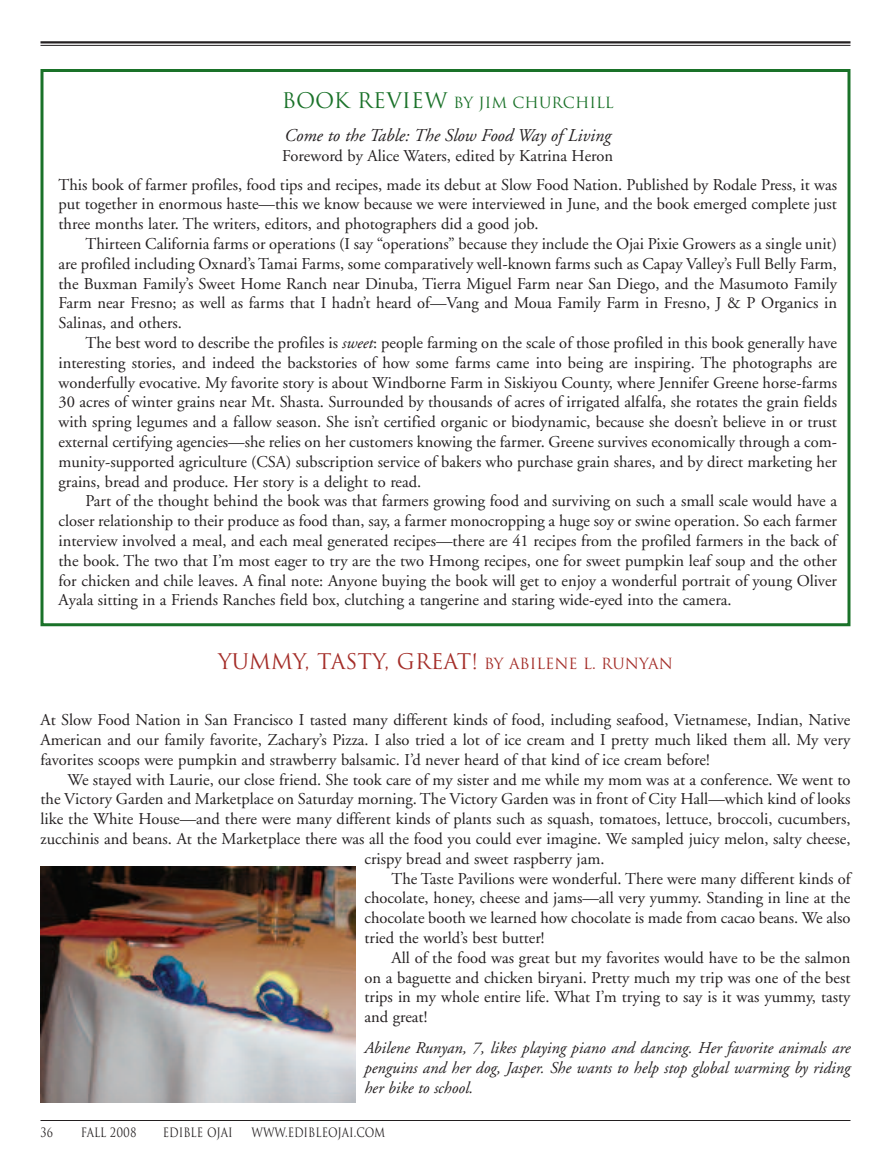
<style>
.page{position:relative;width:891px;height:1161px;background:#fff}
.page>*{position:absolute;margin:0;border:0;box-sizing:border-box;transform-origin:0 0}
.t1{font:21px "Trajan";color:#a42d28}
.t2{font:italic 18px "Adobe Garamond";color:#231f20}
.t3{font:16.5px/19.8px "Adobe Garamond";color:#231f20;text-align:justify}
.t4{font:italic 16.5px/19.8px "Adobe Garamond";color:#231f20;text-align:justify}
.t5{font:15px "Trajan";color:#1a7229}
.t6{font:12.6px "Trajan";color:#231f20;scale:.83 1}
.s1{font-size:21px}
.s2{font-style:italic}
.s3{font-size:15px}
</style>
<div class="page">
<hr style="left:40px;top:41px;width:810px;height:3px;background:#231f20">
<hr style="left:40px;top:45px;width:810px;height:1px;background:#231f20">
<hr style="left:40px;top:1120px;width:810px;height:1px;background:#231f20">
<img style="left:40px;top:867px;width:316px;height:236px">
<div style="left:40px;top:69px;width:810px;height:557px;border:3px solid #1a7229"></div>
<p class="t5" style="left:282px;top:94px;width:334px"><span class="s1">BOOK REVIEW</span> BY JIM CHURCHILL</p>
<p class="t2" style="left:284px;top:128px;width:328px">Come to the Table: The Slow Food Way of Living</p>
<p class="t3" style="left:59px;top:143px;width:780px;line-height:28.3px;text-align:center">Foreword by Alice Waters, edited by Katrina Heron<br>This book of farmer profiles, food tips and recipes, made its debut at Slow Food Nation. Published by Rodale Press, it was</p>
<p class="t3" style="left:59px;top:196px;width:780px">put together in enormous haste—this we know because we were interviewed in June, and the book emerged complete just three months later. The writers, editors, and photographers did a good job.</p>
<p class="t3" style="left:59px;top:235px;width:780px;text-indent:27px">Thirteen California farms or operations (I say “operations” because they include the Ojai Pixie Growers as a single unit) are profiled including Oxnard’s Tamai Farms, some comparatively well-known farms such as Capay Valley’s Full Belly Farm, the Buxman Family’s Sweet Home Ranch near Dinuba, Tierra Miguel Farm near San Diego, and the Masumoto Family Farm near Fresno; as well as farms that I hadn’t heard of—Vang and Moua Family Farm in Fresno, J &amp; P Organics in Salinas, and others.</p>
<p class="t3" style="left:59px;top:334px;width:780px;text-indent:27px">The best word to describe the profiles is <span class="s2">sweet</span>: people farming on the scale of those profiled in this book generally have interesting stories, and indeed the backstories of how some farms came into being are inspiring. The photographs are wonderfully evocative. My favorite story is about Windborne Farm in Siskiyou County, where Jennifer Greene horse-farms 30 acres of winter grains near Mt. Shasta. Surrounded by thousands of acres of irrigated alfalfa, she rotates the grain fields with spring legumes and a fallow season. She isn’t certified organic or biodynamic, because she doesn’t believe in or trust external certifying agencies—she relies on her customers knowing the farmer. Greene survives economically through a com&shy;munity-supported agriculture (CSA) subscription service of bakers who purchase grain shares, and by direct marketing her grains, bread and produce. Her story is a delight to read.</p>
<p class="t3" style="left:59px;top:493px;width:780px;text-indent:27px">Part of the thought behind the book was that farmers growing food and surviving on such a small scale would have a closer relationship to their produce as food than, say, a farmer monocropping a huge soy or swine operation. So each farmer interview involved a meal, and each meal generated recipes—there are 41 recipes from the profiled farmers in the back of the book. The two that I’m most eager to try are the two Hmong recipes, one for sweet pumpkin leaf soup and the other for chicken and chile leaves. A final note: Anyone buying the book will get to enjoy a wonderful portrait of young Oliver Ayala sitting in a Friends Ranches field box, clutching a tangerine and staring wide-eyed into the camera.</p>
<p class="t1" style="left:218px;top:650px;width:456px">YUMMY, TASTY, GREAT! <span class="s3">BY ABILENE L. RUNYAN</span></p>
<p class="t3" style="left:40px;top:711px;width:812px">At Slow Food Nation in San Francisco I tasted many different kinds of food, including seafood, Vietnamese, Indian, Native American and our family favorite, Zachary’s Pizza. I also tried a lot of ice cream and I pretty much liked them all. My very favorites scoops were pumpkin and strawberry balsamic. I’d never heard of that kind of ice cream before!</p>
<p class="t3" style="left:68px;top:771px;width:785px">We stayed with Laurie, our close friend. She took care of my sister and me while my mom was at a conference. We went to</p>
<p class="t3" style="left:41px;top:791px;width:811px">the Victory Garden and Marketplace on Saturday morning. The Victory Garden was in front of City Hall—which kind of looks</p>
<p class="t3" style="left:40px;top:810px;width:812px">like the White House—and there were many different kinds of plants such as squash, tomatoes, lettuce, broccoli, cucumbers,</p>
<p class="t3" style="left:40px;top:830px;width:812px">zucchinis and beans. At the Marketplace there was all the food you could ever imagine. We sampled juicy melon, salty cheese,</p>
<p class="t3" style="left:365px;top:850px;width:242px">crispy bread and sweet raspberry jam.</p>
<p class="t3" style="left:392px;top:870px;width:461px">The Taste Pavilions were wonderful. There were many different kinds of</p>
<p class="t3" style="left:365px;top:890px;width:487px">chocolate, honey, cheese and jams—all very yummy. Standing in line at the</p>
<p class="t3" style="left:364px;top:909px;width:487px">chocolate booth we learned how chocolate is made from cacao beans. We also</p>
<p class="t3" style="left:364px;top:929px;width:182px">tried the world’s best butter!</p>
<p class="t3" style="left:391px;top:949px;width:461px">All of the food was great but my favorites would have to be the salmon</p>
<p class="t3" style="left:364px;top:969px;width:487px">on a baguette and chicken biryani. Pretty much my trip was one of the best</p>
<p class="t3" style="left:364px;top:989px;width:488px">trips in my whole entire life. What I’m trying to say is it was yummy, tasty</p>
<p class="t3" style="left:364px;top:1008px;width:64px">and great!</p>
<p class="t4" style="left:364px;top:1040px;width:488px">Abilene Runyan, 7, likes playing piano and dancing. Her favorite animals are penguins and her dog, Jasper. She wants to help stop global warming by riding her bike to school.</p>
<p class="t6" style="left:40px;top:1125px;width:17px">36</p>
<p class="t6" style="left:81px;top:1125px;width:69px">FALL 2008</p>
<p class="t6" style="left:163px;top:1125px;width:86px">EDIBLE OJAI</p>
<p class="t6" style="left:251px;top:1125px;width:163px">WWW.EDIBLEOJAI.COM</p>
</div>
